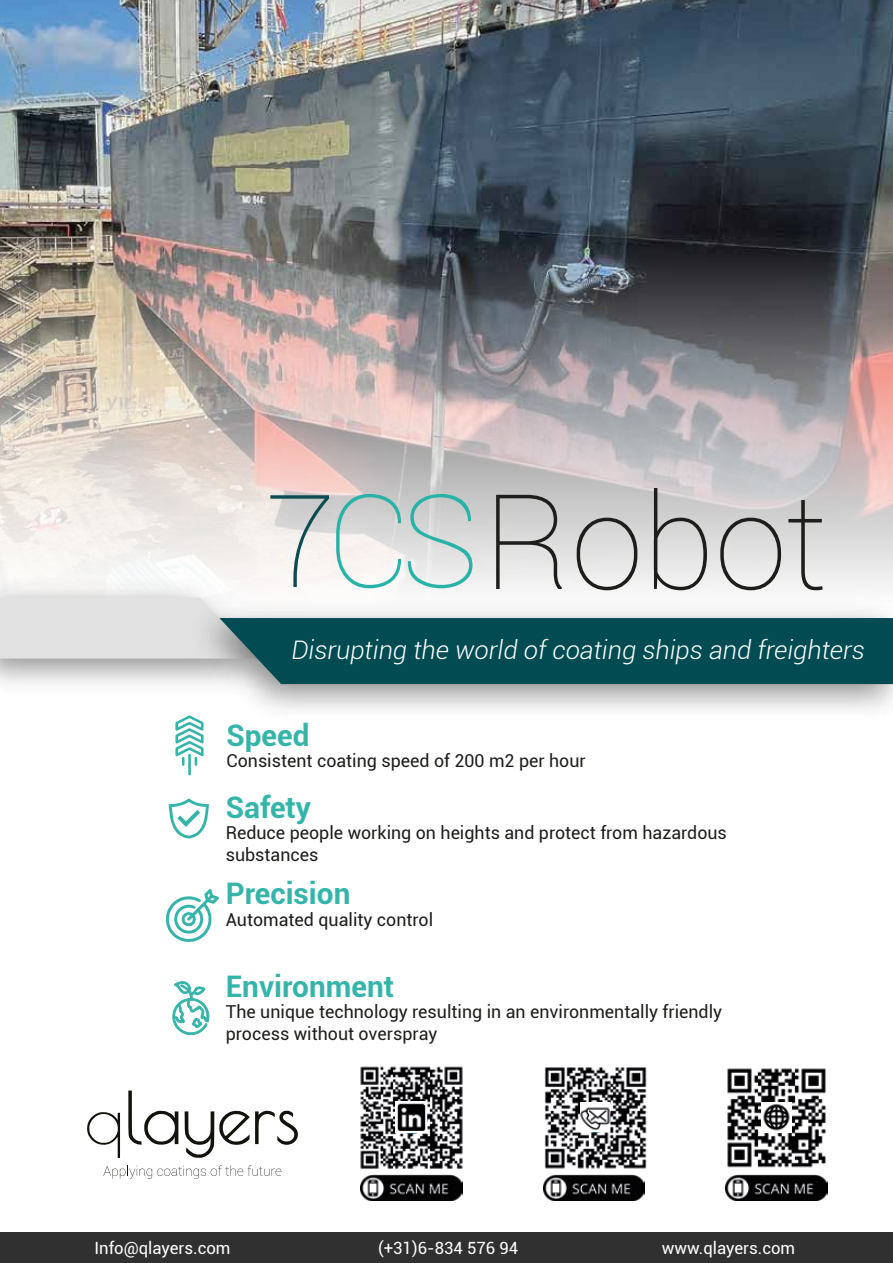
<style>
.page{position:relative;width:893px;height:1263px;background:#fff}
.page>*{position:absolute;margin:0;border:0;box-sizing:border-box;transform-origin:0 0}
.t1{font:100 132.45px "Roboto";color:#1d1d1b}
.t2{font:100 129px "Roboto";color:#28b3a8}
.t3{font:700 29.7px "Roboto";color:#35b5aa}
.t4{font:italic 300 25.65px "Roboto";color:#fff}
.t5{font:17.85px/21.5px "Roboto";color:#1d1d1b}
.t6{font:16.95px "Roboto";color:#fff}
.s1{color:#0c4c52}
</style>
<div class="page">
<img style="left:0;top:0;width:893px;height:39px">
<img style="left:0;top:39px;width:893px;height:549px">
<div style="left:0;top:1232px;width:893px;height:31px;background:#303031"></div>
<svg style="left:103px;top:1165px;width:178px;height:14px"></svg>
<svg style="left:128px;top:1090px;width:50px;height:55px"></svg>
<svg style="left:185px;top:1110px;width:113px;height:48px"></svg>
<svg style="left:87px;top:1112px;width:33px;height:46px"></svg>
<img style="left:0;top:568px;width:287px;height:117px">
<svg style="left:0;top:598px;width:893px;height:86px;background:#679094"></svg>
<svg style="left:175px;top:715px;width:29px;height:60px"></svg>
<svg style="left:169px;top:798px;width:40px;height:40px"></svg>
<svg style="left:172px;top:981px;width:38px;height:55px"></svg>
<svg style="left:166px;top:889px;width:53px;height:53px"></svg>
<img style="left:361px;top:1174px;width:101px;height:26px">
<img style="left:543px;top:1174px;width:102px;height:26px">
<img style="left:726px;top:1174px;width:101px;height:26px">
<img style="left:727px;top:1068px;width:99px;height:100px">
<img style="left:761px;top:1102px;width:31px;height:30px">
<img style="left:544px;top:1067px;width:103px;height:102px">
<div style="left:580px;top:1102px;width:30px;height:30px;background:#fff"></div>
<img style="left:581px;top:1107px;width:28px;height:23px">
<img style="left:360px;top:1066px;width:103px;height:103px">
<svg style="left:395px;top:1101px;width:32px;height:32px"></svg>
<img style="left:397px;top:1103px;width:28px;height:28px">
<h2 class="t2" style="left:265px;top:452px;width:216px"><span class="s1">7</span>CS</h2>
<h1 class="t1" style="left:484px;top:450px;width:345px">Robot</h1>
<h3 class="t4" style="left:291px;top:632px;width:575px">Disrupting the world of coating ships and freighters</h3>
<h3 class="t3" style="left:226px;top:714px;width:84px">Speed</h3>
<p class="t5" style="left:226px;top:749px;width:361px">Consistent coating speed of 200 m2 per hour</p>
<h3 class="t3" style="left:226px;top:786px;width:87px">Safety</h3>
<p class="t5" style="left:226px;top:822px;width:503px">Reduce people working on heights and protect from hazardous substances</p>
<h3 class="t3" style="left:226px;top:873px;width:126px">Precision</h3>
<p class="t5" style="left:226px;top:908px;width:209px">Automated quality control</p>
<h3 class="t3" style="left:226px;top:965px;width:170px">Environment</h3>
<p class="t5" style="left:226px;top:1001px;width:498px">The unique technology resulting in an environmentally friendly process without overspray</p>
<p class="t6" style="left:94px;top:1236px;width:138px">Info@qlayers.com</p>
<p class="t6" style="left:378px;top:1236px;width:142px">(+31)6-834 576 94</p>
<p class="t6" style="left:662px;top:1236px;width:135px">www.qlayers.com</p>
</div>
